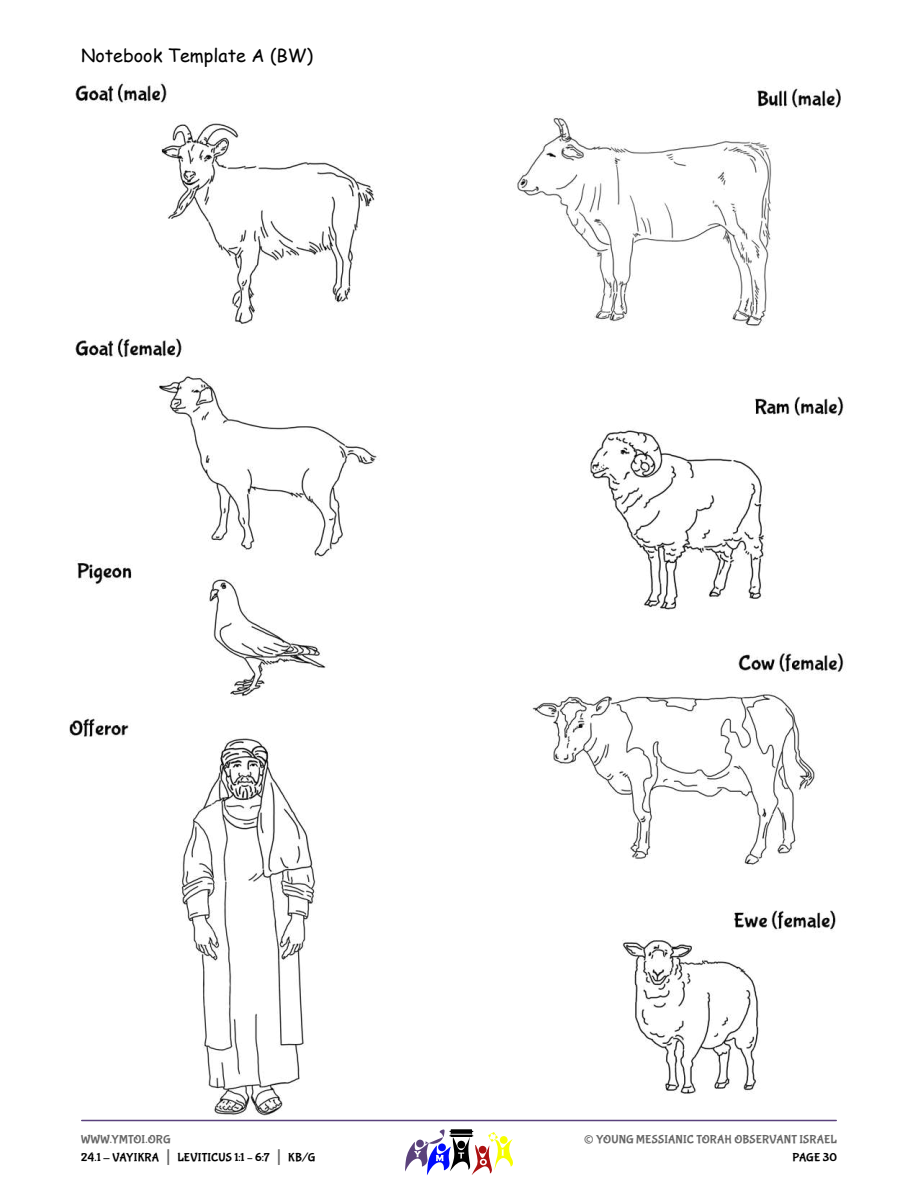
<style>
.page{position:relative;width:918px;height:1188px;background:#fff}
.page>*{position:absolute;margin:0;border:0;box-sizing:border-box;transform-origin:0 0}
.t1{font:27px "Bubblegum Sans";color:#666}
.t2{font:18px "Comic Sans MS";color:#000}
.t3{font:12px/18px "Bubblegum Sans";letter-spacing:.01em;color:#000}
.t4{font:12px "Bubblegum Sans";letter-spacing:.01em;color:#666}
.s1{color:#666}
.s2{font-size:21px;color:#666}
</style>
<div class="page">
<img style="left:69px;top:82px;width:775px;height:1093px">
<h2 class="t2" style="left:81px;top:47px;width:234px">Notebook Template A (BW)</h2>
<p class="t3" style="left:81px;top:1130px;width:236px"><span class="s1">WWW.YMTOI.ORG<br></span>24.1 - VAYIKRA <span class="s2">|</span> LEVITICUS 1:1 – 6:7 <span class="s2">|</span> KB/G</p>
<h1 class="t1" style="left:584px;top:1122px;width:12px">©</h1>
<p class="t4" style="left:596px;top:1132px;width:242px">YOUNG MESSIANIC TORAH OBSERVANT ISRAEL</p>
<p class="t3" style="left:792px;top:1148px;width:46px">PAGE 30</p>
</div>
